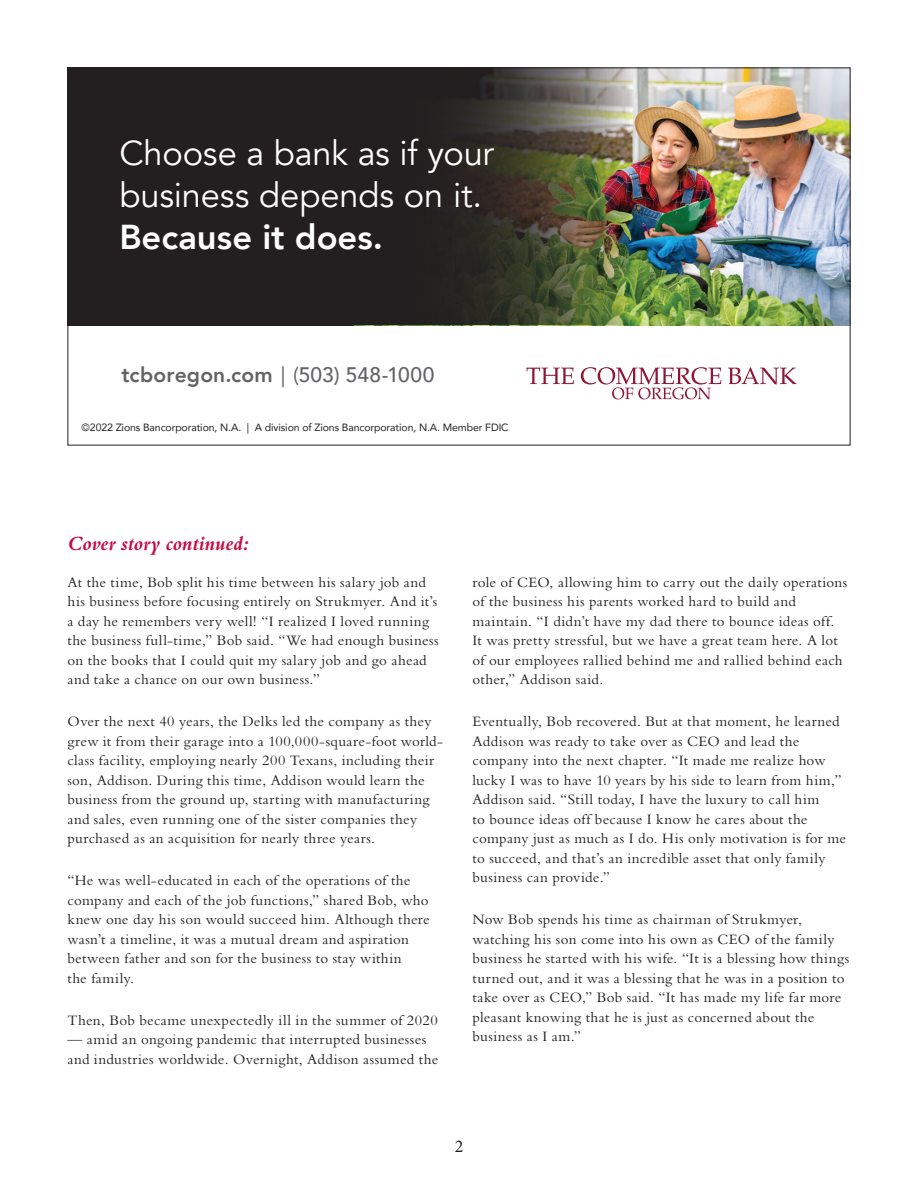
<style>
.page{position:relative;width:918px;height:1188px;background:#fff}
.page>*{position:absolute;margin:0;border:0;box-sizing:border-box;transform-origin:0 0}
.t1{font:34.5px/42px "Avenir";letter-spacing:-.005em;color:#fff}
.t2{font:800 21px "Avenir";letter-spacing:.005em;color:#636366}
.t3{font:italic 700 21px "Bembo Std";letter-spacing:-.005em;color:#c60a45}
.t4{font:18px "Minion Pro";color:#231f20}
.Body_Copy_Front_Page{font:15px/19.5px "Bembo Std";letter-spacing:.02em;color:#231f20}
.t5{font:10.5px "Avenir";letter-spacing:-.01em;color:#231f20}
.s1{font-weight:800}
.s2{font-family:"Avenir LT Std";font-weight:400}
.s3{font-weight:500}
.s4{font-weight:300}
</style>
<div class="page">
<svg style="left:527px;top:368px;width:47px;height:16px"></svg>
<svg style="left:728px;top:367px;width:68px;height:18px"></svg>
<svg style="left:581px;top:367px;width:140px;height:32px"></svg>
<div style="left:68px;top:68px;width:782px;height:258px;background:#231f20"></div>
<img style="left:354px;top:70px;width:494px;height:256px">
<img style="left:354px;top:70px;width:276px;height:255px">
<hr style="left:917px;top:0;width:1px;height:472px;background:#f3d0cd">
<p class="t1" style="left:119px;top:132px;width:376px">Choose a bank as if your business depends on it.<br><span class="s1">Because it does.</span></p>
<p class="t2" style="left:122px;top:359px;width:315px">tcboregon.com <span class="s2">| (</span><span class="s3">503) 548-1000</span></p>
<p class="t5" style="left:82px;top:419px;width:429px"><span class="s4">©</span>2022 Zions Bancorporation, N.A. | A division of Zions Bancorporation, N.A. Member FDIC</p>
<p class="t3" style="left:68px;top:532px;width:183px">Cover story continued:</p>
<p class="Body_Copy_Front_Page" style="left:68px;top:572px;width:373px">At the time, Bob split his time between his salary job and his business before focusing entirely on Strukmyer. And it’s a day he remembers very well! “I realized I loved running the business full-time,” Bob said. “We had enough business on the books that I could quit my salary job and go ahead and take a chance on our own business.”</p>
<p class="Body_Copy_Front_Page" style="left:68px;top:712px;width:377px">Over the next 40 years, the Delks led the company as they grew it from their garage into a 100,000-square-foot world&shy;class facility, employing nearly 200 Texans, including their son, Addison. During this time, Addison would learn the business from the ground up, starting with manufacturing and sales, even running one of the sister companies they purchased as an acquisition for nearly three years.</p>
<p class="Body_Copy_Front_Page" style="left:68px;top:871px;width:364px">“He was well-educated in each of the operations of the company and each of the job functions,” shared Bob, who knew one day his son would succeed him. Although there wasn’t a timeline, it was a mutual dream and aspiration between father and son for the business to stay within<br>the family.</p>
<p class="Body_Copy_Front_Page" style="left:68px;top:1010px;width:372px">Then, Bob became unexpectedly ill in the summer of 2020</p>
<p class="Body_Copy_Front_Page" style="left:68px;top:1030px;width:372px">— amid an ongoing pandemic that interrupted businesses and industries worldwide. Overnight, Addison assumed the</p>
<p class="Body_Copy_Front_Page" style="left:472px;top:572px;width:376px">role of CEO, allowing him to carry out the daily operations of the business his parents worked hard to build and maintain. “I didn’t have my dad there to bounce ideas off.<br>It was pretty stressful, but we have a great team here. A lot of our employees rallied behind me and rallied behind each other,” Addison said.</p>
<p class="Body_Copy_Front_Page" style="left:472px;top:712px;width:375px">Eventually, Bob recovered. But at that moment, he learned Addison was ready to take over as CEO and lead the company into the next chapter. “It made me realize how lucky I was to have 10 years by his side to learn from him,” Addison said. “Still today, I have the luxury to call him<br>to bounce ideas off because I know he cares about the company just as much as I do. His only motivation is for me to succeed, and that’s an incredible asset that only family business can provide.”</p>
<p class="Body_Copy_Front_Page" style="left:472px;top:910px;width:378px">Now Bob spends his time as chairman of Strukmyer, watching his son come into his own as CEO of the family business he started with his wife. “It is a blessing how things turned out, and it was a blessing that he was in a position to take over as CEO,” Bob said. “It has made my life far more pleasant knowing that he is just as concerned about the business as I am.”</p>
<p class="t4" style="left:455px;top:1134px;width:10px">2</p>
</div>
